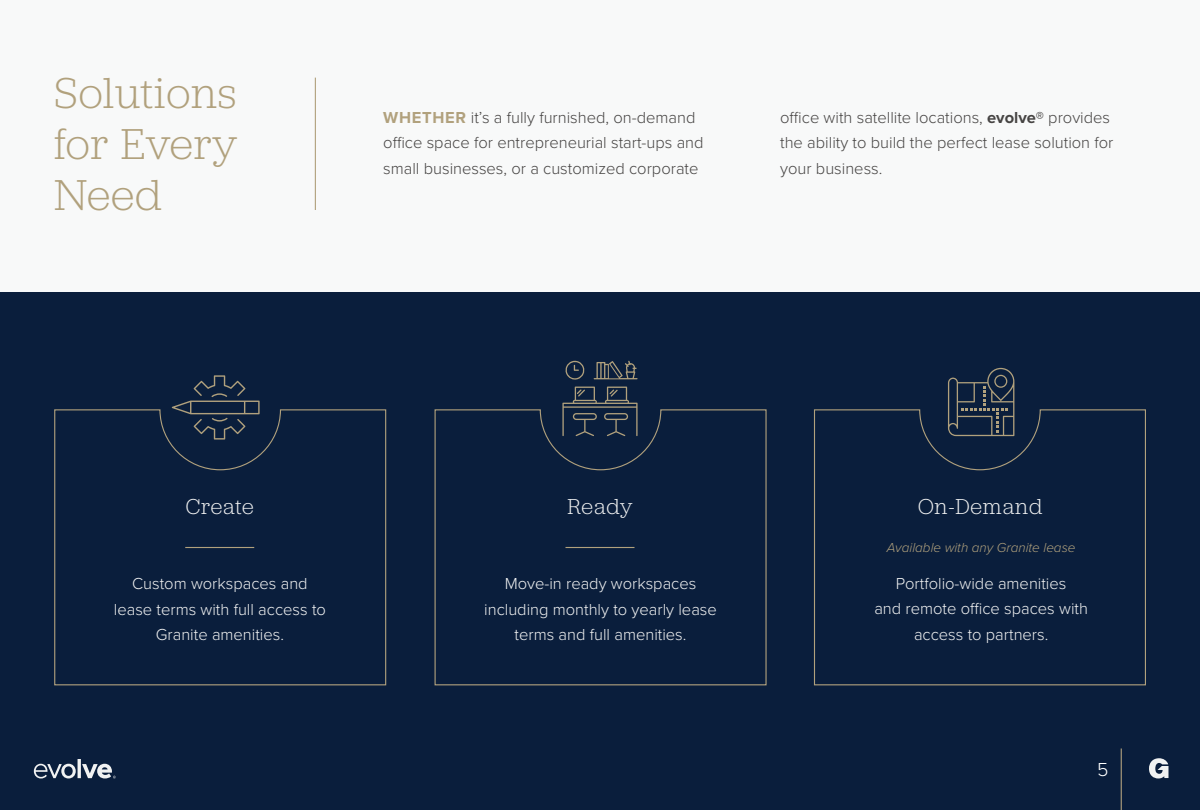
<style>
.page{position:relative;width:1200px;height:810px;background:#f8f9f9}
.page>*{position:absolute;margin:0;border:0;box-sizing:border-box;transform-origin:0 0}
.t1{font:300 45px/51px "Jubilat";letter-spacing:.015em;color:#b1a17d;text-align:justify}
.t2{font:300 22.5px "Jubilat";letter-spacing:.035em;color:#f1f2f2}
.t3{font:300 19.5px "Proxima Nova";color:#fff}
.t4{font:300 16.5px/25.5px "Proxima Nova";color:#464443}
.t5{font:300 16.5px/25.5px "Proxima Nova";color:#f1f2f2;text-align:center}
.t6{font:italic 300 13.5px "Proxima Nova";color:#b1a17d}
.s1{font-weight:700;color:#b1a17d}
.s2{font-weight:700}
</style>
<div class="page">
<div style="left:0;top:292px;width:1200px;height:518px;background:#0a1e3c"></div>
<svg style="left:434px;top:409px;width:333px;height:277px"></svg>
<svg style="left:814px;top:409px;width:332px;height:277px"></svg>
<svg style="left:54px;top:409px;width:333px;height:277px"></svg>
<svg style="left:948px;top:368px;width:66px;height:68px"></svg>
<hr style="left:185px;top:547px;width:69px;height:1px;background:#b1a17d">
<hr style="left:566px;top:547px;width:68px;height:1px;background:#b1a17d">
<hr style="left:315px;top:78px;width:1px;height:132px;background:#b1a17d">
<svg style="left:565px;top:361px;width:20px;height:19px"></svg>
<svg style="left:562px;top:387px;width:76px;height:49px"></svg>
<svg style="left:594px;top:361px;width:44px;height:18px"></svg>
<svg style="left:172px;top:375px;width:88px;height:65px"></svg>
<svg style="left:1149px;top:758px;width:20px;height:20px"></svg>
<hr style="left:1121px;top:748px;width:1px;height:62px;background:#b1a17d">
<svg style="left:34px;top:759px;width:82px;height:19px"></svg>
<h1 class="t1" style="left:54px;top:66px;width:184px">Solutions for Every Need</h1>
<p class="t4" style="left:383px;top:104px;width:322px"><span class="s1">WHETHER</span> it’s a fully furnished, on-demand office space for entrepreneurial start-ups and small businesses, or a customized corporate</p>
<p class="t4" style="left:780px;top:103px;width:335px">office with satellite locations, <span class="s2">evolve®</span> provides the ability to build the perfect lease solution for your business.</p>
<h2 class="t2" style="left:186px;top:492px;width:69px">Create</h2>
<h2 class="t2" style="left:567px;top:492px;width:67px">Ready</h2>
<h2 class="t2" style="left:918px;top:492px;width:126px">On-Demand</h2>
<p class="t6" style="left:887px;top:538px;width:190px">Available with any Granite lease</p>
<p class="t5" style="left:114px;top:570px;width:214px">Custom workspaces and lease terms with full access to<br>Granite amenities.</p>
<p class="t5" style="left:484px;top:570px;width:234px">Move-in ready workspaces including monthly to yearly lease terms and full amenities.</p>
<p class="t5" style="left:874px;top:570px;width:215px">Portfolio-wide amenities<br>and remote office spaces with access to partners.</p>
<p class="t3" style="left:1097px;top:755px;width:13px">5</p>
</div>
